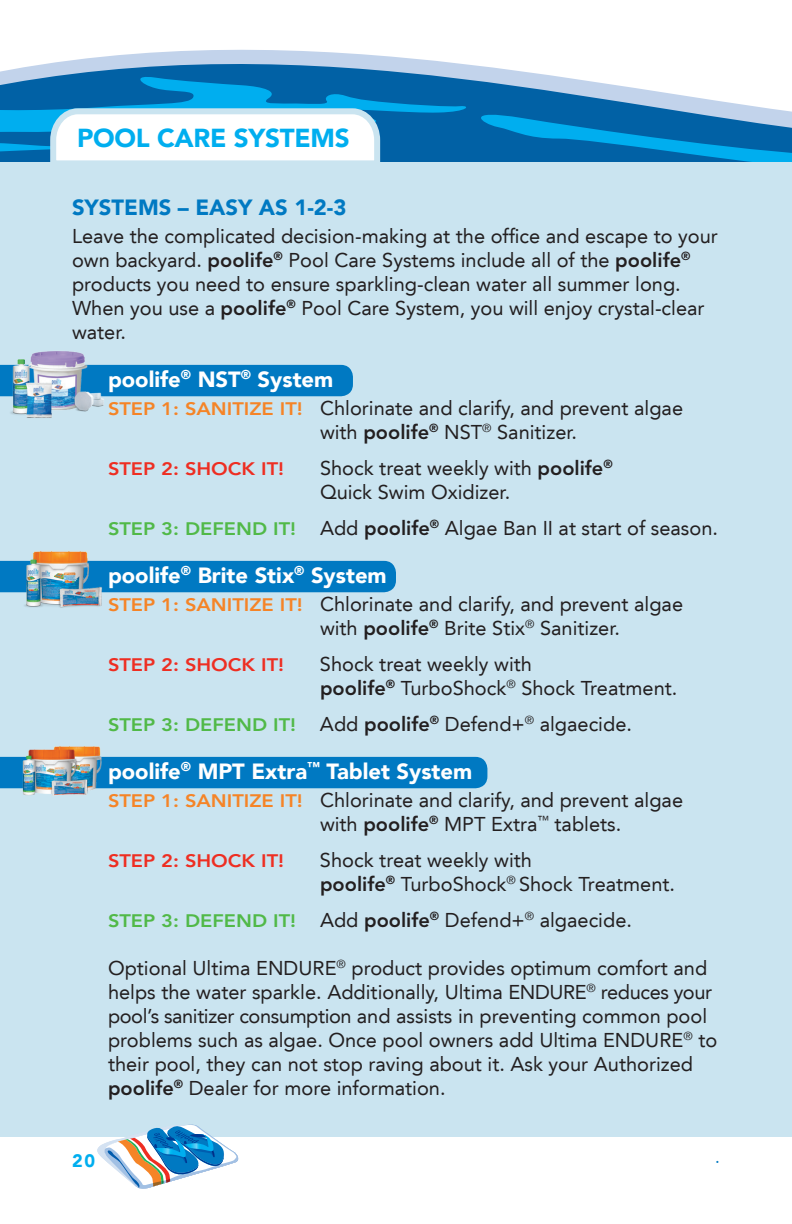
<style>
.page{position:relative;width:792px;height:1224px;background:#fff}
.page>*{position:absolute;margin:0;border:0;box-sizing:border-box;transform-origin:0 0}
.t1{font:900 26px "Avenir LT";letter-spacing:-.01em;color:#00aeef}
.headers{font:900 22px "Avenir LT";color:#fff}
.headers-2{font:900 22px "Avenir LT";color:#0079c2}
.body{font:20px/24px "Avenir LT";color:#231f20}
.body-2{font:800 18px "Avenir LT Std";color:#ee2e22;scale:1.11 1}
.t2{font:900 18px "Avenir LT";color:#00aeef}
.headers-3{font:17px "Avenir LT";color:#0079c2}
.s1{font-family:"Avenir LT Std";font-weight:800}
.s2{font-family:"Avenir LT Std";font-weight:800;font-size:18px;color:#f58427}
.s3{font-family:"Avenir LT Std";font-weight:800;font-size:18px;color:#51b948}
</style>
<div class="page">
<svg style="left:0;top:49px;width:540px;height:25px;fill:#c2d3eb"></svg>
<div style="left:0;top:162px;width:792px;height:975px;background:#cae4f0"></div>
<svg style="left:97px;top:1124px;width:142px;height:65px"></svg>
<div style="left:0;top:365px;width:353px;height:31px;background:#0079c2"></div>
<div style="left:0;top:561px;width:396px;height:31px;background:#0079c2"></div>
<div style="left:0;top:757px;width:487px;height:31px;background:#0079c2"></div>
<svg style="left:0;top:74px;width:792px;height:88px"></svg>
<img style="left:21px;top:746px;width:83px;height:50px">
<img style="left:22px;top:551px;width:82px;height:57px">
<img style="left:8px;top:351px;width:101px;height:67px">
<p class="t1" style="left:77px;top:123px;width:274px">POOL CARE SYSTEMS</p>
<p class="headers-2" style="left:72px;top:194px;width:276px">SYSTEMS – EASY AS 1-2-3</p>
<p class="body" style="left:72px;top:224px;width:647px">Leave the complicated decision-making at the office and escape to your own backyard. <span class="s1">poolife</span><sup>®</sup> Pool Care Systems include all of the <span class="s1">poolife</span><sup>® </sup>products you need to ensure sparkling-clean water all summer long.<br>When you use a <span class="s1">poolife</span><sup>®</sup> Pool Care System, you will enjoy crystal-clear water.</p>
<p class="headers" style="left:108px;top:366px;width:227px">poolife<sup>®</sup> NST<sup>®</sup> System</p>
<p class="body" style="left:320px;top:396px;width:365px;text-indent:-212px"><span class="s2">STEP 1: SANITIZE IT!</span> Chlorinate and clarify, and prevent algae with <span class="s1">poolife</span><sup>®</sup> NST<sup>®</sup> Sanitizer.</p>
<p class="body-2" style="left:108px;top:458px;width:160px">STEP 2: SHOCK IT!</p>
<p class="body" style="left:320px;top:456px;width:294px">Shock treat weekly with <span class="s1">poolife</span><sup>®<br></sup>Quick Swim Oxidizer.</p>
<p class="body" style="left:108px;top:516px;width:612px"><span class="s3">STEP 3: DEFEND IT!</span> Add <span class="s1">poolife</span><sup>®</sup> Algae Ban II at start of season.</p>
<p class="headers" style="left:108px;top:562px;width:280px">poolife<sup>®</sup> Brite Stix<sup>®</sup> System</p>
<p class="body" style="left:320px;top:592px;width:365px;text-indent:-212px"><span class="s2">STEP 1: SANITIZE IT!</span> Chlorinate and clarify, and prevent algae with <span class="s1">poolife</span><sup>®</sup> Brite Stix<sup>®</sup> Sanitizer.</p>
<p class="body-2" style="left:108px;top:654px;width:160px">STEP 2: SHOCK IT!</p>
<p class="body" style="left:320px;top:652px;width:359px">Shock treat weekly with<br><span class="s1">poolife</span><sup>®</sup> TurboShock<sup>®</sup> Shock Treatment.</p>
<p class="body" style="left:108px;top:712px;width:526px"><span class="s3">STEP 3: DEFEND IT!</span> Add <span class="s1">poolife</span><sup>®</sup> Defend+<sup>®</sup> algaecide.</p>
<p class="headers" style="left:108px;top:758px;width:366px">poolife<sup>®</sup> MPT Extra<sup>™</sup> Tablet System</p>
<p class="body" style="left:320px;top:788px;width:365px;text-indent:-212px"><span class="s2">STEP 1: SANITIZE IT!</span> Chlorinate and clarify, and prevent algae with <span class="s1">poolife</span><sup>®</sup> MPT Extra<sup>™</sup> tablets.</p>
<p class="body-2" style="left:108px;top:850px;width:160px">STEP 2: SHOCK IT!</p>
<p class="body" style="left:320px;top:848px;width:357px">Shock treat weekly with<br><span class="s1">poolife</span><sup>®</sup> TurboShock<sup>®</sup> Shock Treatment.</p>
<p class="body" style="left:108px;top:908px;width:526px"><span class="s3">STEP 3: DEFEND IT!</span> Add <span class="s1">poolife</span><sup>®</sup> Defend+<sup>®</sup> algaecide.</p>
<p class="body" style="left:108px;top:956px;width:611px">Optional Ultima ENDURE<sup>®</sup> product provides optimum comfort and helps the water sparkle. Additionally, Ultima ENDURE<sup>®</sup> reduces your pool’s sanitizer consumption and assists in preventing common pool problems such as algae. Once pool owners add Ultima ENDURE<sup>®</sup> to their pool, they can not stop raving about it. Ask your Authorized <span class="s1">poolife</span><sup>®</sup> Dealer for more information.</p>
<p class="t2" style="left:72px;top:1149px;width:25px">20</p>
<p class="headers-3" style="left:715px;top:1147px;width:6px">.</p>
</div>
